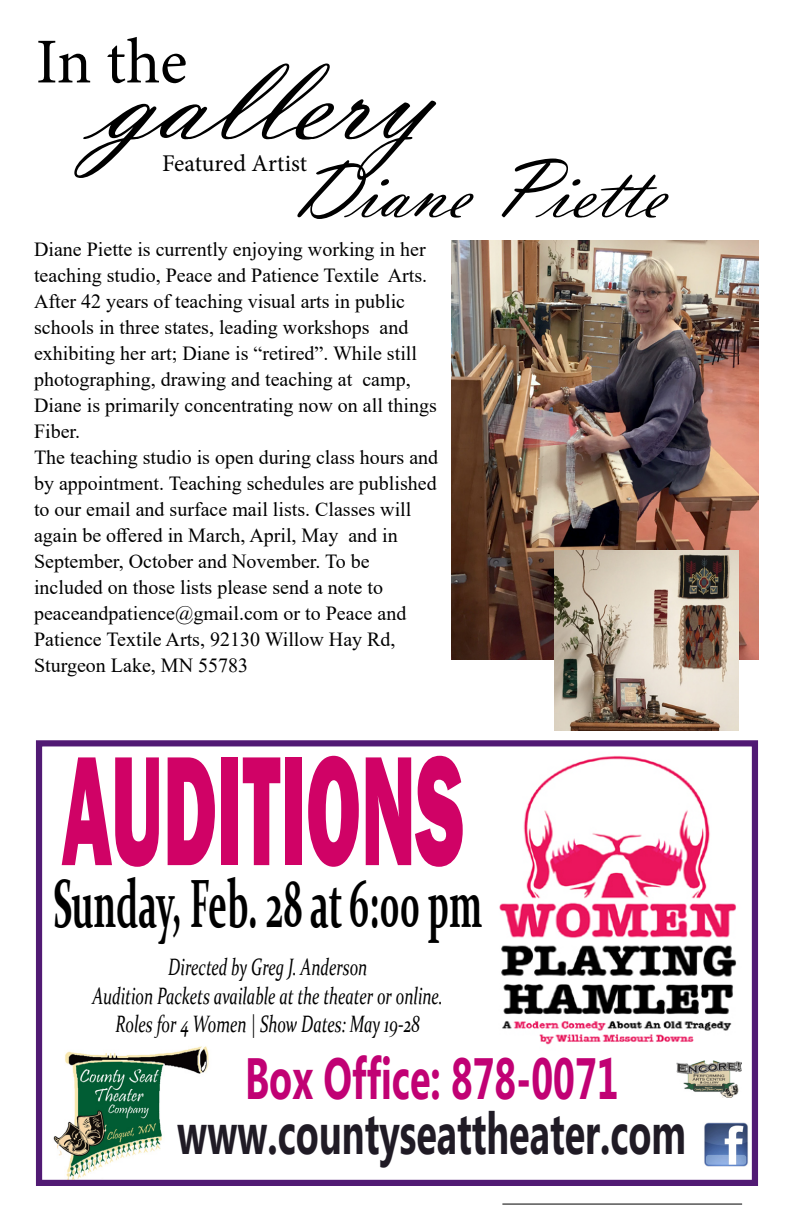
<style>
.page{position:relative;width:794px;height:1225px;background:#fff}
.page>*{position:absolute;margin:0;border:0;box-sizing:border-box;transform-origin:0 0}
.t1{font:800 161.6px "Franklin Gothic";color:#d00266;scale:.49 1}
.t2{font:130.4px "Vladimir Script";color:#000;scale:1.09 1}
.t3{font:86px "Vladimir Script";color:#000}
.t4{font:700 68.2px "Constantia";color:#000;scale:.52 1}
.t5{font:64px "Minion Pro";color:#000}
.t6{font:700 58.2px "Microsoft Phags Pa";color:#201b25;scale:.65 1}
.t7{font:700 58.2px "Microsoft Phags Pa";color:#c10174;scale:.65 1}
.t8{font:24px "Minion Pro";letter-spacing:-.005em;color:#000}
.t9{font:italic 23.6px "Constantia";color:#000;scale:.69 1}
.t10{font:20px/26px "Times New Roman";color:#000}
</style>
<div class="page">
<img style="left:451px;top:240px;width:307px;height:419px">
<img style="left:554px;top:550px;width:184px;height:180px">
<hr style="left:502px;top:1203px;width:240px;height:1px;background:#000">
<img style="left:53px;top:1046px;width:156px;height:133px">
<img style="left:704px;top:1123px;width:44px;height:43px">
<img style="left:677px;top:1060px;width:64px;height:37px">
<div style="left:36px;top:740px;width:722px;height:446px;border:6px solid #511a74"></div>
<img style="left:499px;top:755px;width:238px;height:290px">
<p class="t5" style="left:36px;top:19px;width:153px">In the</p>
<p class="t2" style="left:100px;top:22px;width:302px">gallery</p>
<p class="t8" style="left:162px;top:147px;width:146px">Featured Artist</p>
<p class="t3" style="left:291px;top:140px;width:376px">Diane Piette</p>
<p class="t10" style="left:34px;top:236px;width:404px">Diane Piette is currently enjoying working in her teaching studio, Peace and Patience Textile Arts.<br>After 42 years of teaching visual arts in public schools in three states, leading workshops and exhibiting her art; Diane is “retired”. While still photographing, drawing and teaching at camp, Diane is primarily concentrating now on all things Fiber.</p>
<p class="t10" style="left:34px;top:444px;width:406px">The teaching studio is open during class hours and by appointment. Teaching schedules are published to our email and surface mail lists. Classes will again be offered in March, April, May and in September, October and November. To be</p>
<p class="t10" style="left:34px;top:574px;width:374px">included on those lists please send a note to peaceandpatience@gmail.com or to Peace and Patience Textile Arts, 92130 Willow Hay Rd, Sturgeon Lake, MN 55783</p>
<p class="t1" style="left:61px;top:706px;width:823px">AUDITIONS</p>
<p class="t4" style="left:53px;top:857px;width:827px">Sunday, Feb. 28 at 6:00 pm</p>
<p class="t9" style="left:168px;top:951px;width:290px">Directed by Greg J. Anderson</p>
<p class="t9" style="left:92px;top:979px;width:510px">Audition Packets available at the theater or online.</p>
<p class="t9" style="left:116px;top:1008px;width:442px">Roles for 4 Women | Show Dates: May 19-28</p>
<p class="t7" style="left:245px;top:1037px;width:576px">Box Office: 878-0071</p>
<p class="t6" style="left:177px;top:1092px;width:784px">www.countyseattheater.com</p>
</div>
